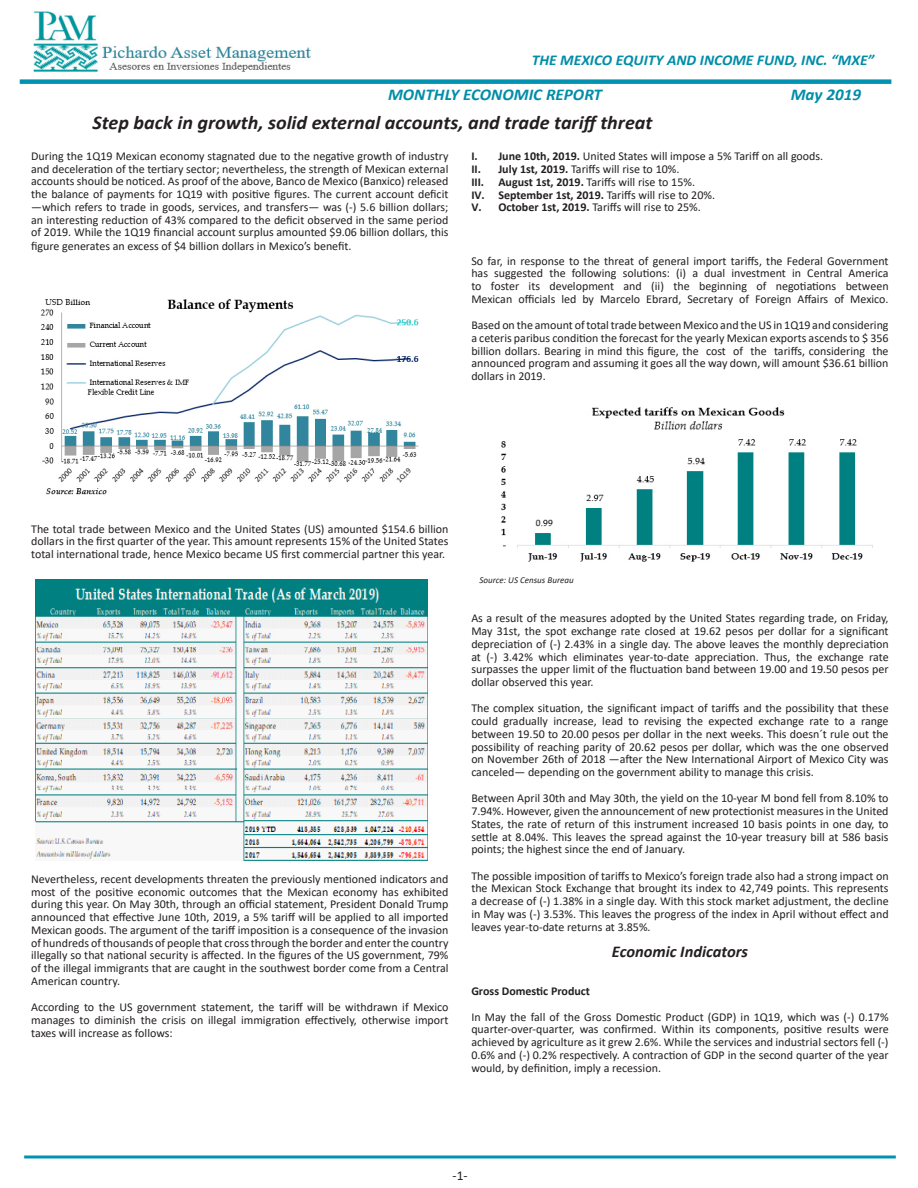
<style>
.page{position:relative;width:918px;height:1188px;background:#fff}
.page>*{position:absolute;margin:0;border:0;box-sizing:border-box;transform-origin:0 0}
.TITULO_DE_GRAFICAS{font:italic 700 19.5px "Calibri";color:#231f20}
.TITULO_DE_GRAFICAS-2{font:italic 700 16.5px "Calibri";color:#008da8}
.TITULO_DE_TEXTO{font:italic 700 16.5px "Calibri";color:#231f20}
.TITULO{font:italic 700 15px "Calibri";color:#008da8}
.TEXTO{font:13.5px "Calibri";color:#231f20}
.TITULO_DE_TEXTO-2{font:12px/12.8px "Calibri";color:#231f20;text-align:justify}
.TITULO_DE_TEXTO-3{font:700 12px/12.8px "Calibri";color:#231f20}
.TITULO_DE_TEXTO-4{font:italic 9px "Calibri";color:#231f20}
.s1{font-weight:700}
</style>
<div class="page">
<div style="left:20px;top:79px;width:871px;height:5px;background:#0093b1"></div>
<hr style="left:24px;top:1155px;width:872px;height:3px;background:#0093b1">
<img style="left:33px;top:11px;width:278px;height:61px">
<img style="left:40px;top:299px;width:379px;height:196px">
<img style="left:35px;top:580px;width:393px;height:280px">
<img style="left:500px;top:407px;width:373px;height:155px">
<p class="TITULO" style="left:532px;top:50px;width:344px">THE MEXICO EQUITY AND INCOME FUND, INC. “MXE”</p>
<p class="TITULO_DE_GRAFICAS-2" style="left:388px;top:83px;width:216px">MONTHLY ECONOMIC REPORT</p>
<p class="TITULO_DE_GRAFICAS-2" style="left:791px;top:83px;width:72px">May 2019</p>
<p class="TITULO_DE_GRAFICAS" style="left:92px;top:108px;width:562px">Step back in growth, solid external accounts, and trade tariff threat</p>
<p class="TITULO_DE_TEXTO-2" style="left:31px;top:149px;width:419px">During the 1Q19 Mexican economy stagnated due to the negative growth of industry and deceleration of the tertiary sector; nevertheless, the strength of Mexican external accounts should be noticed. As proof of the above, Banco de Mexico (Banxico) released the balance of payments for 1Q19 with positive figures. The current account deficit —which refers to trade in goods, services, and transfers— was (-) 5.6 billion dollars; an interesting reduction of 43% compared to the deficit observed in the same period of 2019. While the 1Q19 financial account surplus amounted $9.06 billion dollars, this figure generates an excess of $4 billion dollars in Mexico’s benefit.</p>
<p class="TITULO_DE_TEXTO-3" style="left:471px;top:150px;width:15px">I.<br>II.<br>III.<br>IV.<br>V.</p>
<p class="TITULO_DE_TEXTO-2" style="left:498px;top:150px;width:326px"><span class="s1">June 10th, 2019.</span> United States will impose a 5% Tariff on all goods.</p>
<p class="TITULO_DE_TEXTO-2" style="left:498px;top:162px;width:183px"><span class="s1">July 1st, 2019.</span> Tariffs will rise to 10%.</p>
<p class="TITULO_DE_TEXTO-2" style="left:498px;top:175px;width:198px"><span class="s1">August 1st, 2019.</span> Tariffs will rise to 15%.</p>
<p class="TITULO_DE_TEXTO-2" style="left:498px;top:188px;width:218px"><span class="s1">September 1st, 2019.</span> Tariffs will rise to 20%.</p>
<p class="TITULO_DE_TEXTO-2" style="left:498px;top:201px;width:204px"><span class="s1">October 1st, 2019.</span> Tariffs will rise to 25%.</p>
<p class="TITULO_DE_TEXTO-2" style="left:471px;top:254px;width:419px">So far, in response to the threat of general import tariffs, the Federal Government has suggested the following solutions: (i) a dual investment in Central America to foster its development and (ii) the beginning of negotiations between Mexican officials led by Marcelo Ebrard, Secretary of Foreign Affairs of Mexico.</p>
<p class="TITULO_DE_TEXTO-2" style="left:471px;top:318px;width:419px">Based on the amount of total trade between Mexico and the US in 1Q19 and considering a ceteris paribus condition the forecast for the yearly Mexican exports ascends to $ 356 billion dollars. Bearing in mind this figure, the cost of the tariffs, considering the announced program and assuming it goes all the way down, will amount $36.61 billion dollars in 2019.</p>
<p class="TITULO_DE_TEXTO-2" style="left:31px;top:522px;width:419px">The total trade between Mexico and the United States (US) amounted $154.6 billion dollars in the first quarter of the year. This amount represents 15% of the United States total international trade, hence Mexico became US first commercial partner this year.</p>
<p class="TITULO_DE_TEXTO-2" style="left:31px;top:872px;width:419px">Nevertheless, recent developments threaten the previously mentioned indicators and most of the positive economic outcomes that the Mexican economy has exhibited during this year. On May 30th, through an official statement, President Donald Trump announced that effective June 10th, 2019, a 5% tariff will be applied to all imported Mexican goods. The argument of the tariff imposition is a consequence of the invasion of hundreds of thousands of people that cross through the border and enter the country illegally so that national security is affected. In the figures of the US government, 79% of the illegal immigrants that are caught in the southwest border come from a Central American country.</p>
<p class="TITULO_DE_TEXTO-2" style="left:31px;top:1001px;width:419px">According to the US government statement, the tariff will be withdrawn if Mexico manages to diminish the crisis on illegal immigration effectively, otherwise import taxes will increase as follows:</p>
<p class="TITULO_DE_TEXTO-4" style="left:479px;top:573px;width:96px">Source: US Census Bureau</p>
<p class="TITULO_DE_TEXTO-2" style="left:471px;top:612px;width:419px">As a result of the measures adopted by the United States regarding trade, on Friday, May 31st, the spot exchange rate closed at 19.62 pesos per dollar for a significant depreciation of (-) 2.43% in a single day. The above leaves the monthly depreciation at (-) 3.42% which eliminates year-to-date appreciation. Thus, the exchange rate surpasses the upper limit of the fluctuation band between 19.00 and 19.50 pesos per dollar observed this year.</p>
<p class="TITULO_DE_TEXTO-2" style="left:471px;top:702px;width:419px">The complex situation, the significant impact of tariffs and the possibility that these could gradually increase, lead to revising the expected exchange rate to a range between 19.50 to 20.00 pesos per dollar in the next weeks. This doesn´t rule out the possibility of reaching parity of 20.62 pesos per dollar, which was the one observed on November 26th of 2018 —after the New International Airport of Mexico City was canceled— depending on the government ability to manage this crisis.</p>
<p class="TITULO_DE_TEXTO-2" style="left:471px;top:792px;width:419px">Between April 30th and May 30th, the yield on the 10-year M bond fell from 8.10% to 7.94%. However, given the announcement of new protectionist measures in the United States, the rate of return of this instrument increased 10 basis points in one day, to settle at 8.04%. This leaves the spread against the 10-year treasury bill at 586 basis points; the highest since the end of January.</p>
<p class="TITULO_DE_TEXTO-2" style="left:471px;top:869px;width:419px">The possible imposition of tariffs to Mexico’s foreign trade also had a strong impact on the Mexican Stock Exchange that brought its index to 42,749 points. This represents a decrease of (-) 1.38% in a single day. With this stock market adjustment, the decline in May was (-) 3.53%. This leaves the progress of the index in April without effect and leaves year-to-date returns at 3.85%.</p>
<p class="TITULO_DE_TEXTO" style="left:612px;top:940px;width:138px">Economic Indicators</p>
<p class="TITULO_DE_TEXTO-3" style="left:471px;top:985px;width:120px">Gross Domestic Product</p>
<p class="TITULO_DE_TEXTO-2" style="left:471px;top:1010px;width:419px">In May the fall of the Gross Domestic Product (GDP) in 1Q19, which was (-) 0.17% quarter-over-quarter, was confirmed. Within its components, positive results were achieved by agriculture as it grew 2.6%. While the services and industrial sectors fell (-)<br>0.6% and (-) 0.2% respectively. A contraction of GDP in the second quarter of the year would, by definition, imply a recession.</p>
<p class="TEXTO" style="left:453px;top:1166px;width:17px">-1-</p>
</div>
